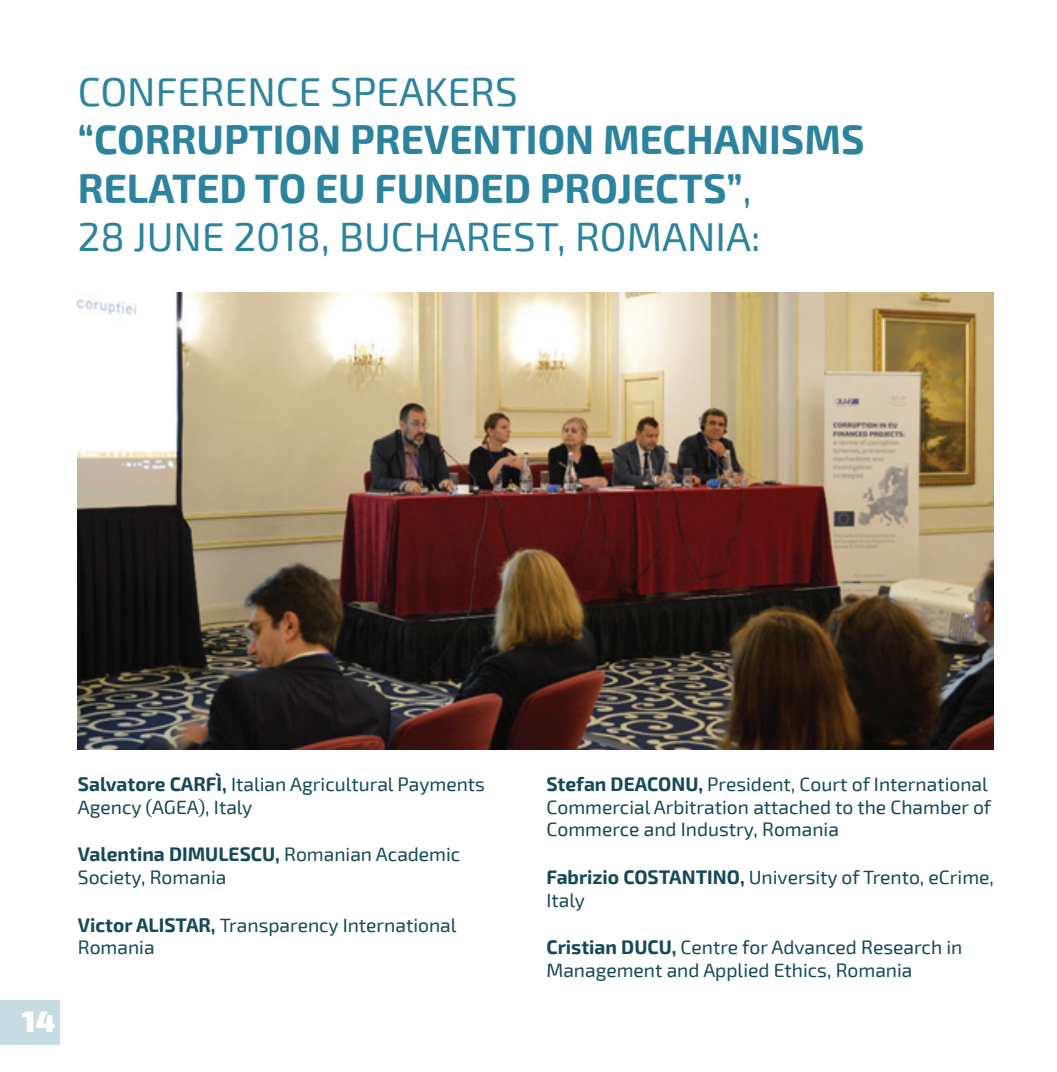
<style>
.page{position:relative;width:1057px;height:1072px;background:#fff}
.page>*{position:absolute;margin:0;border:0;box-sizing:border-box;transform-origin:0 0}
.t1{font:700 40.25px/48.3px "Exo 2";color:#2c839d}
.t2{font:40.25px "Exo 2";color:#2c839d}
.t3{font:900 29.75px "Exo 2";color:#fff}
.t4{font:19.25px/22.8px "Exo 2";color:#144956}
.s1{font-weight:400}
.s2{font-weight:700}
</style>
<div class="page">
<div style="left:0;top:999px;width:59px;height:45px;background:#c8dde3"></div>
<img style="left:78px;top:293px;width:916px;height:456px">
<h1 class="t2" style="left:78px;top:68px;width:441px">CONFERENCE SPEAKERS</h1>
<h1 class="t1" style="left:78px;top:117px;width:788px">“CORRUPTION PREVENTION MECHANISMS<br>RELATED TO EU FUNDED PROJECTS”<span class="s1">,<br>28 JUNE 2018, BUCHAREST, ROMANIA:</span></h1>
<h2 class="t3" style="left:22px;top:1003px;width:35px">14</h2>
<p class="t4" style="left:78px;top:773px;width:409px"><span class="s2">Salvatore CARFÌ,</span> Italian Agricultural Payments<br>Agency (AGEA), Italy</p>
<p class="t4" style="left:78px;top:843px;width:384px"><span class="s2">Valentina DIMULESCU,</span> Romanian Academic<br>Society, Romania</p>
<p class="t4" style="left:78px;top:913px;width:380px"><span class="s2">Victor ALISTAR,</span> Transparency International<br>Romania</p>
<p class="t4" style="left:546px;top:773px;width:446px"><span class="s2">Stefan DEACONU,</span> President, Court of International<br>Commercial Arbitration attached to the Chamber of<br>Commerce and Industry, Romania</p>
<p class="t4" style="left:546px;top:866px;width:449px"><span class="s2">Fabrizio COSTANTINO,</span> University of Trento, eCrime,<br>Italy</p>
<p class="t4" style="left:546px;top:936px;width:417px"><span class="s2">Cristian DUCU,</span> Centre for Advanced Research in<br>Management and Applied Ethics, Romania</p>
</div>
